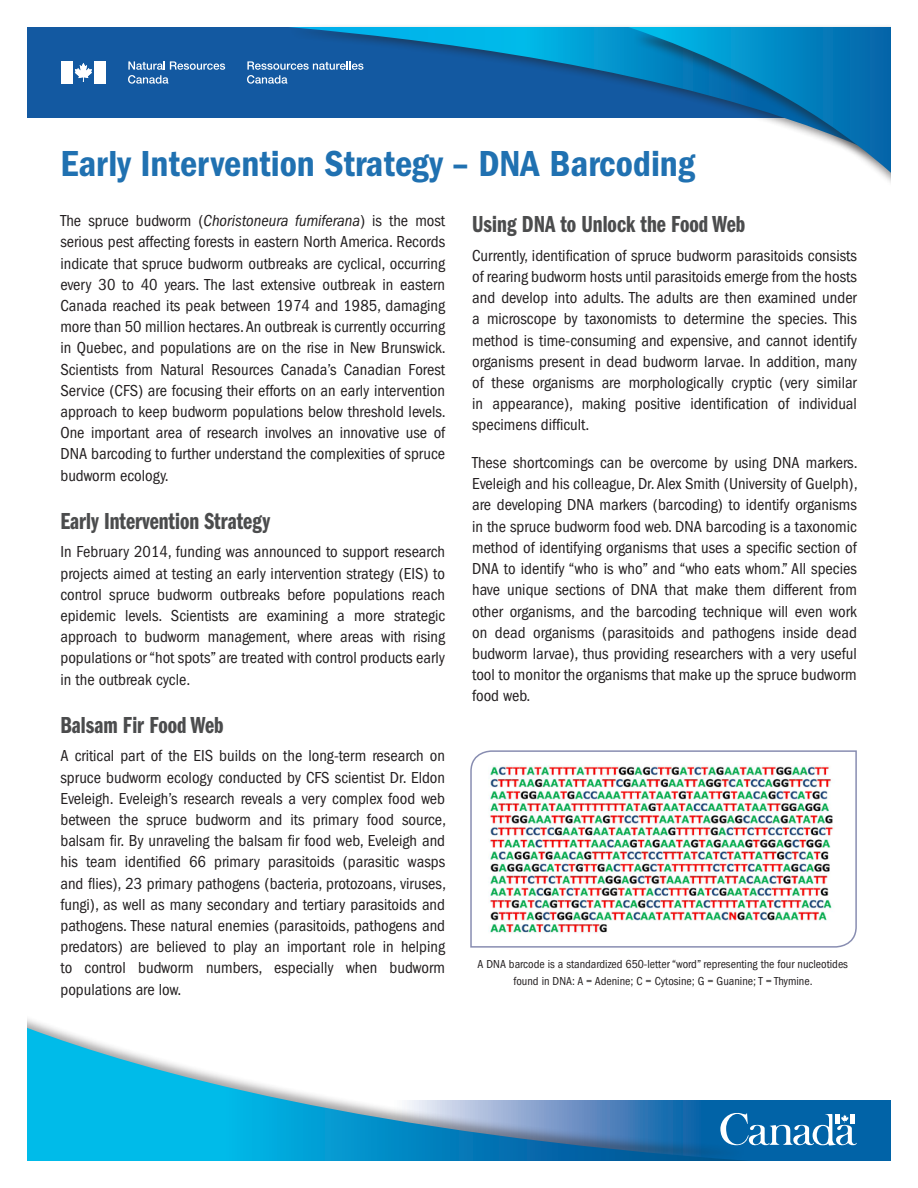
<style>
.page{position:relative;width:918px;height:1188px;background:#fff}
.page>*{position:absolute;margin:0;border:0;box-sizing:border-box;transform-origin:0 0}
.t1{font:37.5px "ITC Franklin Gothic Std Dm Cd";color:#2071b1}
.t2{font:24px "ITC Franklin Gothic Std Dm Cp";color:#4b4c4d}
.t3{font:condensed 16.5px/21.1px "ITC Franklin Gothic Std";color:#231f20;text-align:justify}
.t4{font:condensed 12px/16.5px "ITC Franklin Gothic Std";color:#231f20;text-align:center}
.s1{font-style:italic}
</style>
<div class="page">
<div style="left:244px;top:1100px;width:647px;height:61px;background:#0163a7"></div>
<svg style="left:27px;top:1028px;width:719px;height:133px"></svg>
<svg style="left:720px;top:1106px;width:137px;height:45px"></svg>
<div style="left:27px;top:27px;width:848px;height:91px;background:#1359a1"></div>
<div style="left:287px;top:23px;width:617px;height:149px;background:#231f20;opacity:.5"></div>
<svg style="left:288px;top:27px;width:340px;height:133px"></svg>
<svg style="left:628px;top:27px;width:263px;height:146px"></svg>
<div style="left:891px;top:0;width:27px;height:1188px;background:#fff"></div>
<div style="left:61px;top:61px;width:11px;height:23px;background:#fff"></div>
<svg style="left:75px;top:63px;width:17px;height:19px"></svg>
<div style="left:95px;top:61px;width:11px;height:23px;background:#fff"></div>
<svg style="left:247px;top:61px;width:116px;height:23px"></svg>
<svg style="left:128px;top:61px;width:97px;height:23px"></svg>
<img style="left:470px;top:750px;width:387px;height:198px">
<h1 class="t1" style="left:60px;top:143px;width:636px">Early Intervention Strategy – DNA Barcoding</h1>
<p class="t3" style="left:60px;top:210px;width:387px">The spruce budworm (<span class="s1">Choristoneura fumiferana</span>) is the most serious pest affecting forests in eastern North America. Records indicate that spruce budworm outbreaks are cyclical, occurring every 30 to 40 years. The last extensive outbreak in eastern Canada reached its peak between 1974 and 1985, damaging more than 50 million hectares. An outbreak is currently occurring in Quebec, and populations are on the rise in New Brunswick.<br>Scientists from Natural Resources Canada’s Canadian Forest Service (CFS) are focusing their efforts on an early intervention approach to keep budworm populations below threshold levels.<br>One important area of research involves an innovative use of DNA barcoding to further understand the complexities of spruce budworm ecology.</p>
<h2 class="t2" style="left:60px;top:508px;width:211px">Early Intervention Strategy</h2>
<p class="t3" style="left:60px;top:542px;width:386px">In February 2014, funding was announced to support research projects aimed at testing an early intervention strategy (EIS) to control spruce budworm outbreaks before populations reach epidemic levels. Scientists are examining a more strategic approach to budworm management, where areas with rising populations or “hot spots” are treated with control products early in the outbreak cycle.</p>
<h2 class="t2" style="left:60px;top:712px;width:165px">Balsam Fir Food Web</h2>
<p class="t3" style="left:60px;top:746px;width:387px">A critical part of the EIS builds on the long-term research on spruce budworm ecology conducted by CFS scientist Dr. Eldon Eveleigh. Eveleigh’s research reveals a very complex food web between the spruce budworm and its primary food source, balsam fir. By unraveling the balsam fir food web, Eveleigh and his team identified 66 primary parasitoids (parasitic wasps and flies), 23 primary pathogens (bacteria, protozoans, viruses, fungi), as well as many secondary and tertiary parasitoids and pathogens. These natural enemies (parasitoids, pathogens and predators) are believed to play an important role in helping to control budworm numbers, especially when budworm populations are low.</p>
<h2 class="t2" style="left:472px;top:211px;width:274px">Using DNA to Unlock the Food Web</h2>
<p class="t3" style="left:472px;top:245px;width:386px">Currently, identification of spruce budworm parasitoids consists of rearing budworm hosts until parasitoids emerge from the hosts and develop into adults. The adults are then examined under a microscope by taxonomists to determine the species. This method is time-consuming and expensive, and cannot identify organisms present in dead budworm larvae. In addition, many of these organisms are morphologically cryptic (very similar in appearance), making positive identification of individual specimens difficult.</p>
<p class="t3" style="left:472px;top:452px;width:387px">These shortcomings can be overcome by using DNA markers.<br>Eveleigh and his colleague, Dr. Alex Smith (University of Guelph), are developing DNA markers (barcoding) to identify organisms in the spruce budworm food web. DNA barcoding is a taxonomic method of identifying organisms that uses a specific section of DNA to identify “who is who” and “who eats whom.” All species have unique sections of DNA that make them different from other organisms, and the barcoding technique will even work on dead organisms (parasitoids and pathogens inside dead budworm larvae), thus providing researchers with a very useful tool to monitor the organisms that make up the spruce budworm food web.</p>
<p class="t4" style="left:478px;top:956px;width:372px">A DNA barcode is a standardized 650-letter “word” representing the four nucleotides found in DNA: A = Adenine; C = Cytosine; G = Guanine; T = Thymine.</p>
</div>
